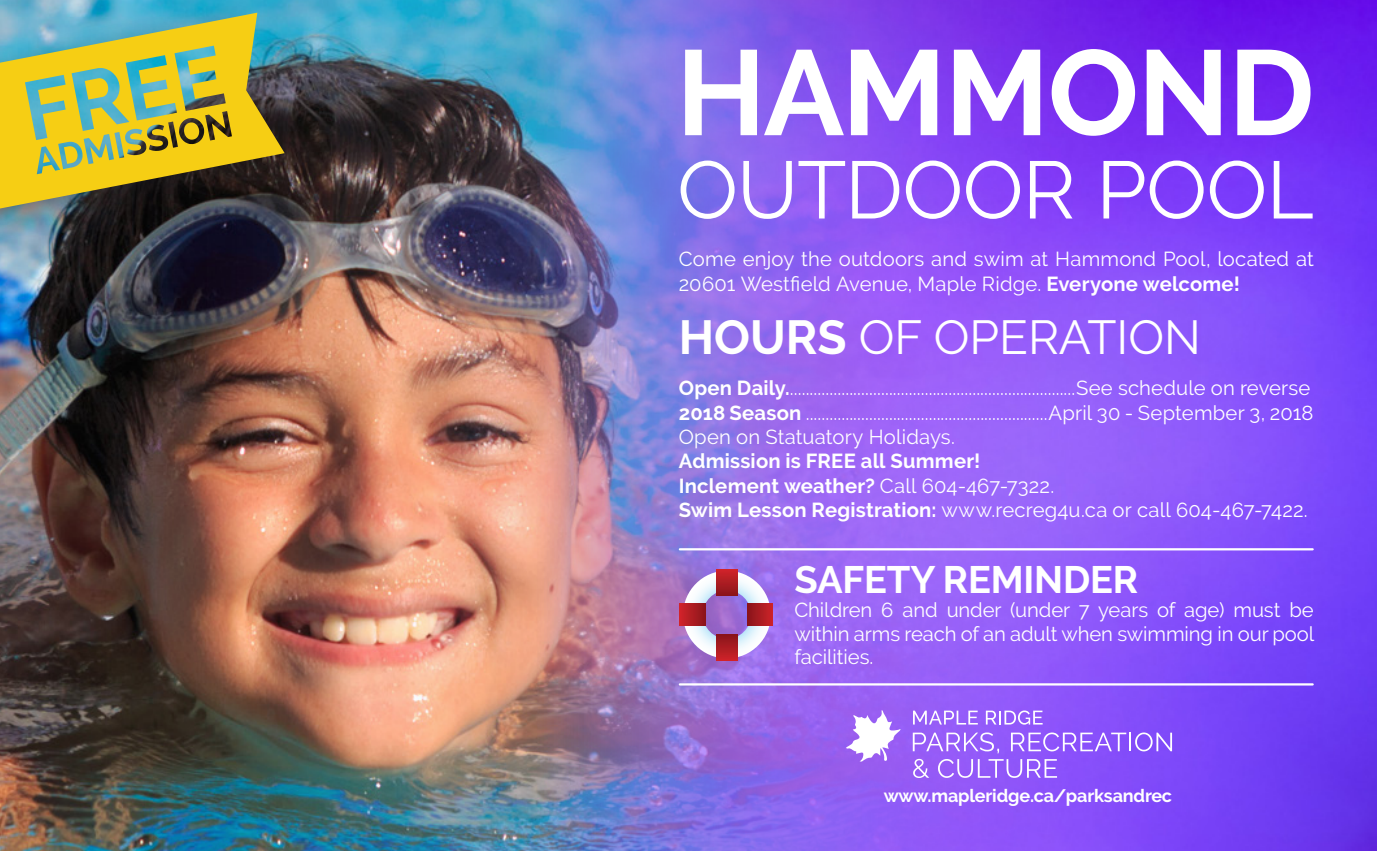
<style>
.page{position:relative;width:1377px;height:851px;background:#fff}
.page>*{position:absolute;margin:0;border:0;box-sizing:border-box;transform-origin:0 0}
.t1{font:700 120.38px "Raleway";letter-spacing:-.01em;color:#fff}
.t2{font:81px "Raleway";letter-spacing:-.01em;color:#fff}
.t3{font:47.7px "Raleway";color:#fff}
.Times_Youth{font:700 38.02px "Raleway";letter-spacing:-.005em;color:#fff}
.Times_Youth-2{font:20.25px/23.8px "Raleway";letter-spacing:.005em;color:#fff;text-align:justify}
.t4{font:700 20.25px "Raleway";letter-spacing:.01em;color:#fff}
.t5{font:700 18px "Raleway";letter-spacing:-.01em;color:#fff}
.s1{font-weight:700}
.s2{font-weight:400}
</style>
<div class="page">
<img style="left:0;top:0;width:533px;height:850px">
<img style="left:533px;top:0;width:844px;height:850px">
<svg style="left:913px;top:710px;width:65px;height:14px"></svg>
<svg style="left:986px;top:710px;width:57px;height:14px"></svg>
<svg style="left:913px;top:732px;width:259px;height:46px;background:#9d6dfa"></svg>
<svg style="left:846px;top:710px;width:55px;height:51px"></svg>
<svg style="left:683px;top:570px;width:88px;height:88px"></svg>
<div style="left:716px;top:569px;width:22px;height:26px;background:linear-gradient(to bottom,#d1242a,#8f161c)"></div>
<div style="left:716px;top:634px;width:22px;height:26px;background:linear-gradient(to bottom,#881419,#c92228)"></div>
<div style="left:747px;top:603px;width:26px;height:22px;background:linear-gradient(to right,#88141a,#ca2228)"></div>
<svg style="left:680px;top:603px;width:25px;height:22px"></svg>
<div style="left:0;top:0;width:287px;height:250px;background:#231f20;opacity:.4"></div>
<svg style="left:0;top:13px;width:285px;height:195px;background:#949648"></svg>
<img style="left:125px;top:111px;width:107px;height:44px">
<img style="left:25px;top:46px;width:201px;height:94px">
<hr style="left:680px;top:548px;width:633px;height:2px;background:#fff">
<hr style="left:680px;top:683px;width:633px;height:2px;background:#fff">
<p class="t1" style="left:676px;top:24px;width:640px">HAMMOND</p>
<p class="t2" style="left:677px;top:143px;width:638px">OUTDOOR POOL</p>
<p class="Times_Youth-2" style="left:679px;top:247px;width:637px">Come enjoy the outdoors and swim at Hammond Pool, located at<br>20601 Westfield Avenue, Maple Ridge. <span class="s1">Everyone welcome!</span></p>
<p class="t3" style="left:679px;top:309px;width:524px"><span class="s1">HOURS</span> OF OPERATION</p>
<p class="Times_Youth-2" style="left:679px;top:376px;width:633px"><span class="s1">Open Daily.</span>........................................................................See schedule on reverse</p>
<p class="Times_Youth-2" style="left:679px;top:400px;width:636px"><span class="s1">2018 Season</span> .............................................................April 30 - September 3, 2018</p>
<p class="Times_Youth-2" style="left:679px;top:425px;width:278px">Open on Statuatory Holidays.</p>
<p class="t4" style="left:679px;top:449px;width:303px">Admission is FREE all Summer!</p>
<p class="t4" style="left:679px;top:474px;width:377px">Inclement weather? <span class="s2">Call 604-467-7322.</span></p>
<p class="Times_Youth-2" style="left:679px;top:498px;width:630px"><span class="s1">Swim Lesson Registration:</span> www.recreg4u.ca or call 604-467-7422.</p>
<p class="Times_Youth" style="left:794px;top:558px;width:345px">SAFETY REMINDER</p>
<p class="Times_Youth-2" style="left:794px;top:597px;width:521px">Children 6 and under (under 7 years of age) must be within arms reach of an adult when swimming in our pool facilities.</p>
<p class="t5" style="left:884px;top:785px;width:290px">www.mapleridge.ca/parksandrec</p>
</div>
